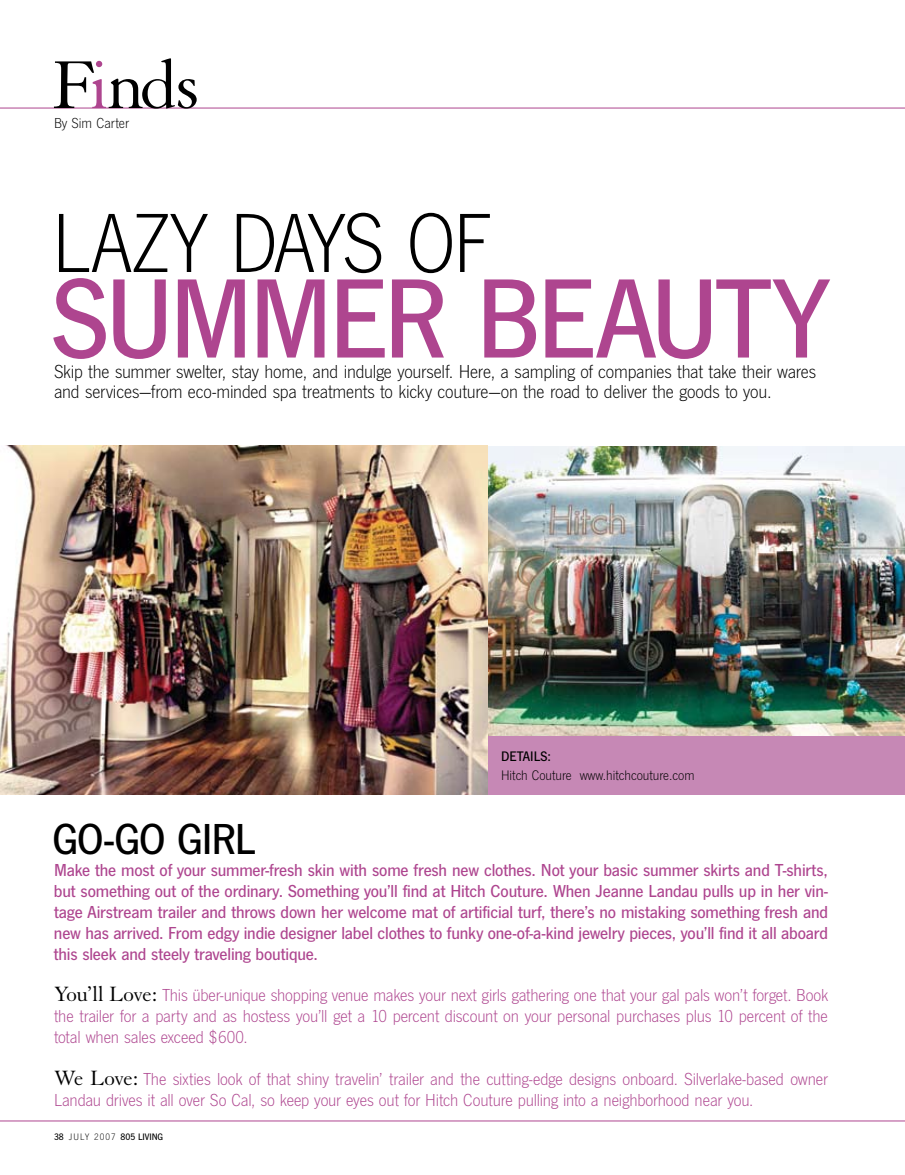
<style>
.page{position:relative;width:905px;height:1175px;background:#fff}
.page>*{position:absolute;margin:0;border:0;box-sizing:border-box;transform-origin:0 0}
.t1{font:500 117px "News Got T";letter-spacing:-.03em;color:#ae458f}
.t2{font:300 87px "News Got T";letter-spacing:-.03em;color:#000}
.t3{font:73.5px "Granjon";letter-spacing:-.055em;color:#000}
.t4{font:500 45px "News Got T";letter-spacing:-.015em;color:#000}
.t5{font:300 19.5px/19.5px "News Got T";letter-spacing:-.01em;color:#000}
.t6{font:500 18px/21px "News Got T";letter-spacing:-.01em;color:#ae458f;text-align:justify}
.t7{font:300 18px/21px "News Got T";letter-spacing:-.01em;color:#ae458f;text-align:justify}
.t8{font:300 15px "News Got T";color:#000}
.t9{font:300 14.4px/19px "News Got T";color:#000}
.t10{font:500 9.75px "News Got T";color:#000}
.s1{color:#ae458f}
.s2{font-weight:500}
.s3{font-family:"Granjon";font-weight:400;font-size:22.5px;color:#000}
.s4{font-weight:300}
</style>
<div class="page">
<hr style="left:0;top:108px;width:904px;height:1px;background:#ae458f">
<hr style="left:0;top:1120px;width:904px;height:1px;background:#ae458f">
<div style="left:484px;top:735px;width:420px;height:59px;background:#c688b5"></div>
<img style="left:488px;top:446px;width:416px;height:289px">
<img style="left:0;top:446px;width:488px;height:348px">
<p class="t3" style="left:53px;top:46px;width:148px">F<span class="s1">i</span>nds</p>
<p class="t8" style="left:54px;top:114px;width:76px">By Sim Carter</p>
<p class="t2" style="left:52px;top:195px;width:422px">Lazy Days of</p>
<p class="t1" style="left:52px;top:254px;width:779px">Summ er Beauty</p>
<p class="t5" style="left:54px;top:362px;width:763px">Skip the summer swelter, stay home, and indulge yourself. Here, a sampling of companies that take their wares and services—from eco-minded spa treatments to kicky couture—on the road to deliver the goods to you.</p>
<p class="t4" style="left:52px;top:814px;width:204px">Go-Go Girl</p>
<p class="t9" style="left:501px;top:747px;width:195px"><span class="s2">Detai ls:<br></span>Hitch Couture www.hitchcouture.com</p>
<p class="t6" style="left:54px;top:860px;width:775px">Make the most of your summer-fresh skin with some fresh new clothes. Not your basic summer skirts and T-shirts, but something out of the ordinary. Something you’ll find at Hitch Couture. When Jeanne Landau pulls up in her vin&shy;tage Airstream trailer and throws down her welcome mat of artificial turf, there’s no mistaking something fresh and new has arrived. From edgy indie designer label clothes to funky one-of-a-kind jewelry pieces, you’ll find it all aboard this sleek and steely traveling boutique.</p>
<p class="t7" style="left:54px;top:984px;width:775px"><span class="s3">You’ll Love:</span> This über-unique shopping venue makes your next girls gathering one that your gal pals won’t forget. Book the trailer for a party and as hostess you’ll get a 10 percent discount on your personal purchases plus 10 percent of the total when sales exceed $600.</p>
<p class="t7" style="left:54px;top:1068px;width:775px"><span class="s3">We Love:</span> The sixties look of that shiny travelin’ trailer and the cutting-edge designs onboard. Silverlake-based owner<br>Landau drives it all over So Cal, so keep your eyes out for Hitch Couture pulling into a neighborhood near you.</p>
<p class="t10" style="left:54px;top:1131px;width:111px">38 <span class="s4">JUly 2007</span> 805 LIVING</p>
</div>
